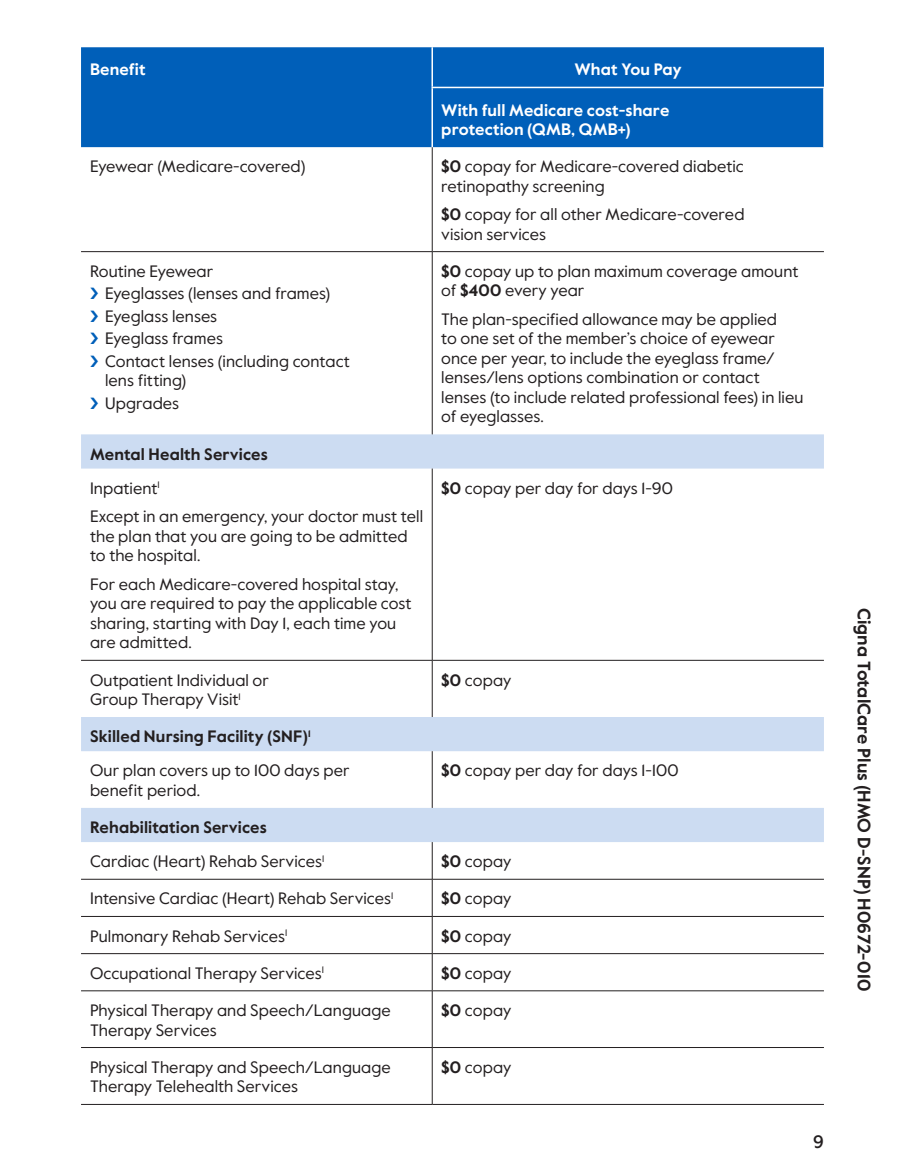
<style>
.page{position:relative;width:905px;height:1175px;background:#fff}
.page>*{position:absolute;margin:0;border:0;box-sizing:border-box;transform-origin:0 0}
.margin_plan_name{font:700 18px "Value Sans Pro";letter-spacing:.005em;color:#231f20}
.t1{font:500 18px "Value Sans Pro";color:#231f20}
.table_para{font:16.5px/19.5px "Value Sans Pro";letter-spacing:.005em;color:#231f20}
.table_row_h1{font:700 16.5px "Value Sans Pro";letter-spacing:.005em;color:#231f20}
.table_col_h1_align_r{font:700 16.5px/19.5px "Value Sans Pro";letter-spacing:.005em;color:#fff}
.table_text{font:16.5px "Value Sans Pro";letter-spacing:-.005em;color:#231f20}
.table_col_h1_align_c{font:700 16.5px "Value Sans Pro";color:#fff}
.s1{font-weight:700}
</style>
<div class="page">
<div style="left:81px;top:47px;width:743px;height:100px;background:#005fb9"></div>
<svg style="left:81px;top:434px;width:743px;height:408px"></svg>
<hr style="left:81px;top:251px;width:351px;height:1px;background:#231f20">
<hr style="left:432px;top:147px;width:1px;height:104px;background:#231f20">
<hr style="left:432px;top:468px;width:1px;height:192px;background:#231f20">
<hr style="left:432px;top:751px;width:1px;height:57px;background:#231f20">
<hr style="left:432px;top:842px;width:1px;height:37px;background:#231f20">
<hr style="left:432px;top:879px;width:1px;height:37px;background:#231f20">
<hr style="left:432px;top:916px;width:1px;height:37px;background:#231f20">
<hr style="left:432px;top:953px;width:1px;height:37px;background:#231f20">
<hr style="left:432px;top:991px;width:1px;height:56px;background:#231f20">
<hr style="left:432px;top:1047px;width:1px;height:57px;background:#231f20">
<hr style="left:81px;top:660px;width:351px;height:1px;background:#231f20">
<hr style="left:81px;top:1104px;width:351px;height:1px;background:#231f20">
<hr style="left:432px;top:1104px;width:392px;height:1px;background:#231f20">
<hr style="left:432px;top:879px;width:392px;height:1px;background:#231f20">
<hr style="left:81px;top:916px;width:351px;height:1px;background:#231f20">
<hr style="left:432px;top:916px;width:392px;height:1px;background:#231f20">
<hr style="left:81px;top:953px;width:351px;height:1px;background:#231f20">
<hr style="left:432px;top:953px;width:392px;height:1px;background:#231f20">
<hr style="left:81px;top:990px;width:351px;height:1px;background:#231f20">
<hr style="left:81px;top:1047px;width:351px;height:1px;background:#231f20">
<hr style="left:432px;top:990px;width:392px;height:1px;background:#231f20">
<hr style="left:432px;top:1047px;width:392px;height:1px;background:#231f20">
<hr style="left:431px;top:47px;width:2px;height:40px;background:#fff">
<hr style="left:431px;top:87px;width:393px;height:1px;background:#fff">
<hr style="left:823px;top:88px;width:1px;height:59px;background:#fff">
<hr style="left:431px;top:88px;width:2px;height:59px;background:#fff">
<hr style="left:432px;top:251px;width:392px;height:1px;background:#231f20">
<hr style="left:432px;top:252px;width:1px;height:182px;background:#231f20">
<hr style="left:81px;top:879px;width:351px;height:1px;background:#231f20">
<hr style="left:432px;top:660px;width:392px;height:1px;background:#231f20">
<hr style="left:432px;top:660px;width:1px;height:57px;background:#231f20">
<p class="table_col_h1_align_r" style="left:90px;top:61px;width:57px">Benefit</p>
<p class="table_col_h1_align_c" style="left:574px;top:60px;width:109px">What You Pay</p>
<p class="table_col_h1_align_r" style="left:441px;top:101px;width:230px">With full Medicare cost-share protection (QMB, QMB+)</p>
<p class="table_para" style="left:90px;top:157px;width:217px">Eyewear (Medicare-covered)</p>
<p class="table_para" style="left:441px;top:157px;width:304px"><span class="s1">$0</span> copay for Medicare-covered diabetic retinopathy screening</p>
<p class="table_para" style="left:441px;top:205px;width:305px"><span class="s1">$0</span> copay for all other Medicare-covered vision services</p>
<p class="table_text" style="left:90px;top:261px;width:125px">Routine Eyewear</p>
<p class="table_para" style="left:105px;top:284px;width:227px">Eyeglasses (lenses and frames)</p>
<p class="table_para" style="left:105px;top:307px;width:114px">Eyeglass lenses</p>
<p class="table_para" style="left:105px;top:329px;width:119px">Eyeglass frames</p>
<p class="table_para" style="left:105px;top:352px;width:246px">Contact lenses (including contact lens fitting)</p>
<p class="table_para" style="left:105px;top:394px;width:76px">Upgrades</p>
<p class="table_para" style="left:441px;top:262px;width:359px"><span class="s1">$0</span> copay up to plan maximum coverage amount of <span class="s1">$400</span> every year</p>
<p class="table_para" style="left:441px;top:310px;width:364px">The plan-specified allowance may be applied<br>to one set of the member’s choice of eyewear once per year, to include the eyeglass frame/ lenses/lens options combination or contact lenses (to include related professional fees) in lieu of eyeglasses.</p>
<p class="table_row_h1" style="left:90px;top:444px;width:179px">Mental Health Services</p>
<p class="table_para" style="left:90px;top:478px;width:71px">Inpatient<sup>1</sup></p>
<p class="table_para" style="left:90px;top:507px;width:334px">Except in an emergency, your doctor must tell the plan that you are going to be admitted to the hospital.</p>
<p class="table_para" style="left:90px;top:574px;width:323px">For each Medicare-covered hospital stay, you are required to pay the applicable cost sharing, starting with Day 1, each time you are admitted.</p>
<p class="table_para" style="left:441px;top:478px;width:233px"><span class="s1">$0</span> copay per day for days 1-90</p>
<p class="table_para" style="left:90px;top:670px;width:180px">Outpatient Individual or<br>Group Therapy Visit<sup>1</sup></p>
<p class="table_para" style="left:441px;top:670px;width:72px"><span class="s1">$0</span> copay</p>
<p class="table_row_h1" style="left:90px;top:726px;width:222px">Skilled Nursing Facility (SNF)<sup>1</sup></p>
<p class="table_para" style="left:90px;top:761px;width:261px">Our plan covers up to 100 days per benefit period.</p>
<p class="table_para" style="left:441px;top:761px;width:239px"><span class="s1">$0</span> copay per day for days 1-100</p>
<p class="table_row_h1" style="left:90px;top:817px;width:178px">Rehabilitation Services</p>
<p class="table_para" style="left:90px;top:852px;width:236px">Cardiac (Heart) Rehab Services<sup>1</sup></p>
<p class="table_para" style="left:441px;top:852px;width:72px"><span class="s1">$0</span> copay</p>
<p class="table_para" style="left:90px;top:889px;width:305px">Intensive Cardiac (Heart) Rehab Services<sup>1</sup></p>
<p class="table_para" style="left:441px;top:889px;width:72px"><span class="s1">$0</span> copay</p>
<p class="table_para" style="left:90px;top:926px;width:199px">Pulmonary Rehab Services<sup>1</sup></p>
<p class="table_para" style="left:441px;top:926px;width:72px"><span class="s1">$0</span> copay</p>
<p class="table_para" style="left:90px;top:963px;width:235px">Occupational Therapy Services<sup>1</sup></p>
<p class="table_para" style="left:441px;top:963px;width:72px"><span class="s1">$0</span> copay</p>
<p class="table_para" style="left:90px;top:1000px;width:302px">Physical Therapy and Speech/Language<br>Therapy Services</p>
<p class="table_para" style="left:441px;top:1000px;width:72px"><span class="s1">$0</span> copay</p>
<p class="table_para" style="left:90px;top:1057px;width:302px">Physical Therapy and Speech/Language<br>Therapy Telehealth Services</p>
<p class="table_para" style="left:441px;top:1057px;width:72px"><span class="s1">$0</span> copay</p>
<p class="t1" style="left:813px;top:1130px;width:12px">9</p>
<p class="margin_plan_name" style="left:874px;top:608px;width:385px;rotate:90deg">Cigna TotalCare Plus (HMO D-SNP) H0672-010</p>
</div>
